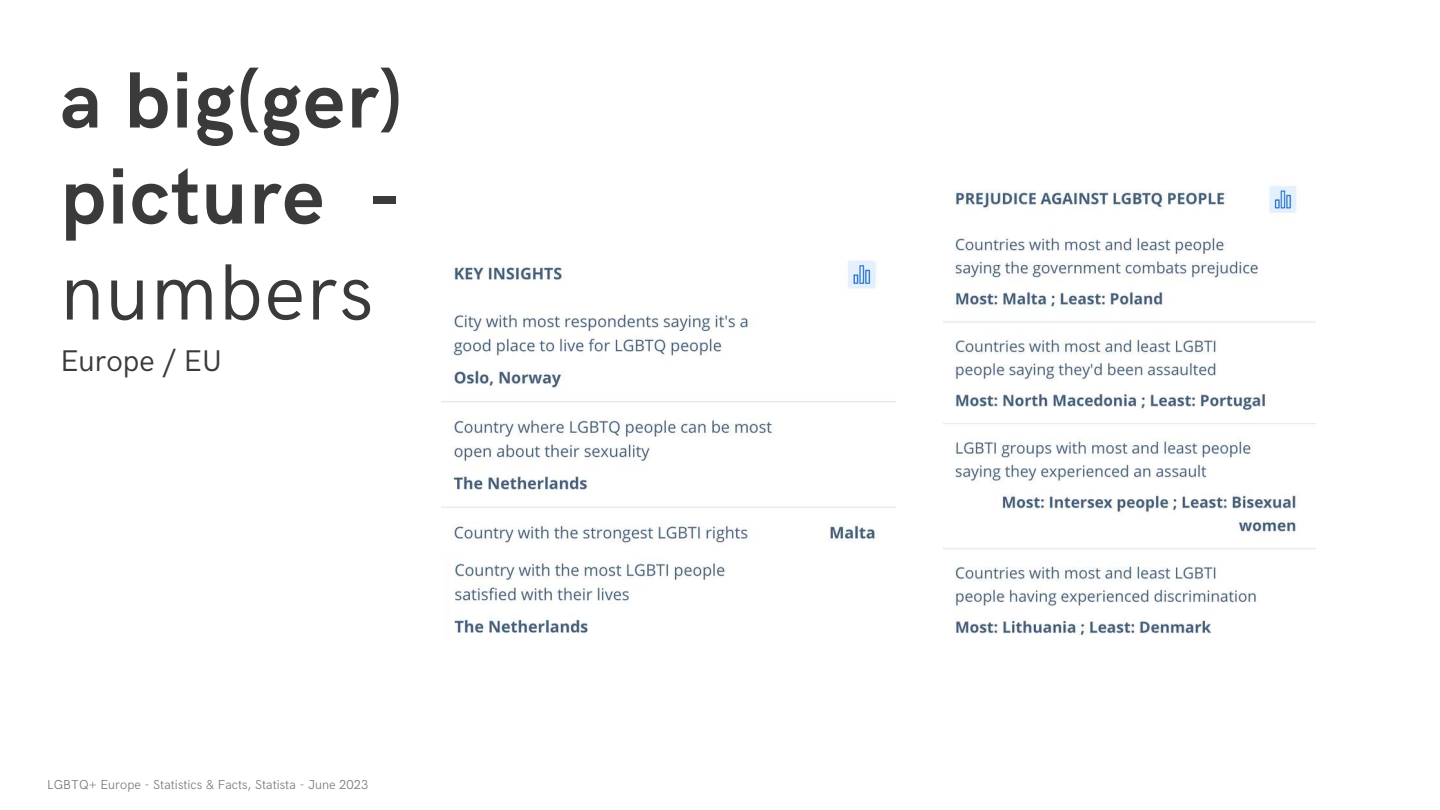
<style>
.page{position:relative;width:1440px;height:810px;background:#fff}
.page>*{position:absolute;margin:0;border:0;box-sizing:border-box;transform-origin:0 0}
.t1{font:700 80px/96px "HK Grotesk";letter-spacing:.02em;color:#3b3a3a}
.t2{font:80px "HK Grotesk";letter-spacing:.02em;color:#3b3a3a}
.t3{font:30px "HK Grotesk";color:#3b3a3a}
.t4{font:300 13px "HK Grotesk";color:#737373}
</style>
<div class="page">
<img style="left:944px;top:185px;width:372px;height:451px">
<img style="left:442px;top:260px;width:453px;height:283px">
<img style="left:454px;top:562px;width:271px;height:71px">
<h1 class="t1" style="left:60px;top:55px;width:343px">a big(ger) picture -</h1>
<h1 class="t2" style="left:60px;top:248px;width:314px">numbers</h1>
<h2 class="t3" style="left:60px;top:344px;width:163px">Europe / EU</h2>
<p class="t4" style="left:47px;top:777px;width:323px">LGBTQ+ Europe - Statistics &amp; Facts, Statista - June 2023</p>
</div>
